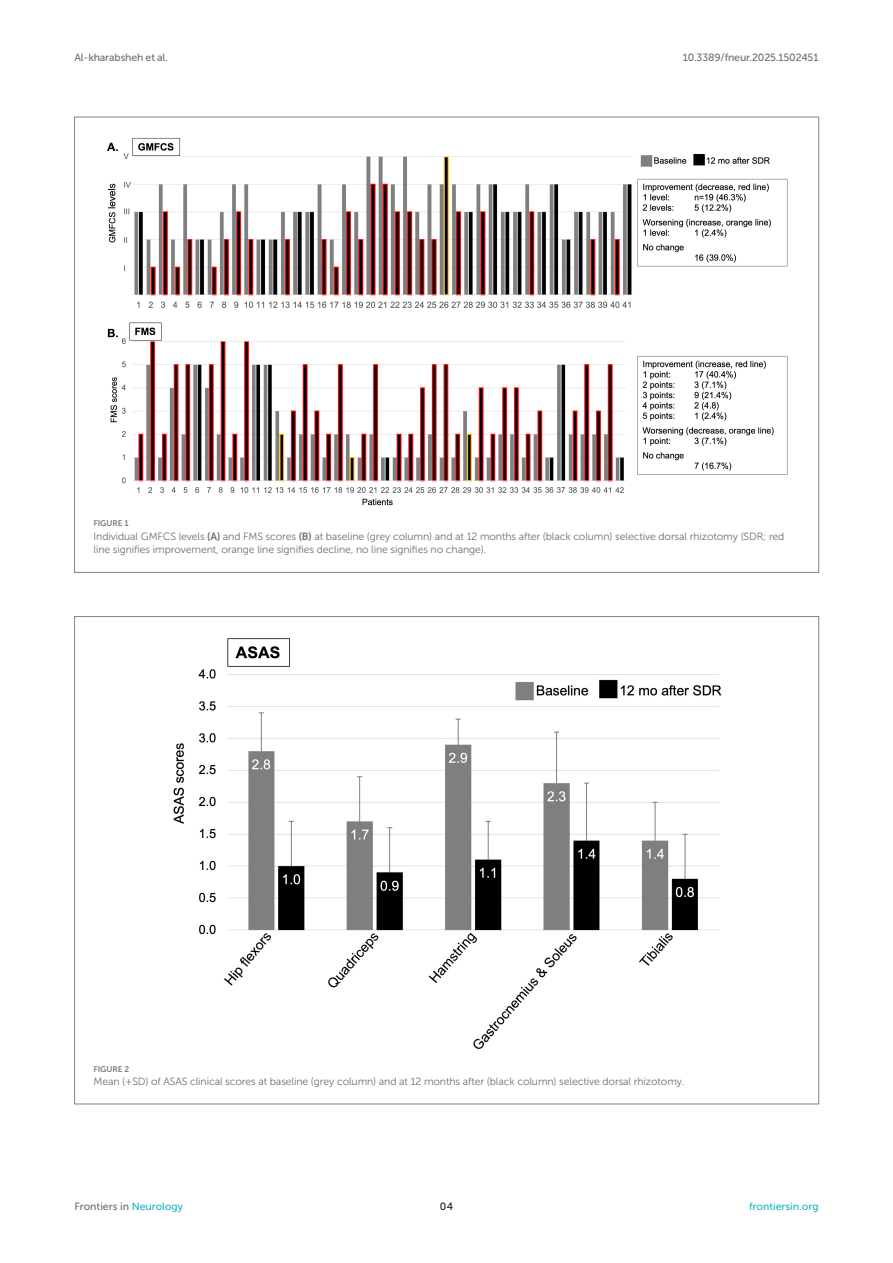
<style>
.page{position:relative;width:893px;height:1263px;background:#fff}
.page>*{position:absolute;margin:0;border:0;box-sizing:border-box;transform-origin:0 0}
.FIG_LEG{font:10.5px/13.5px "Museo Sans 300";letter-spacing:-.01em;color:#706f70}
.t1{font:10.5px "Museo Sans 500";letter-spacing:-.015em;color:#706f70}
.t2{font:10.5px "Museo Sans 500";color:#1db5c3}
.t3{font:10.5px "Museo Sans 500";color:#1b1c1b}
.FIG_HD{font:8.25px "Museo Sans 700";letter-spacing:-.01em;color:#7e7f7f}
.s1{font-family:"Museo Sans 700"}
.s2{color:#1db5c3}
</style>
<div class="page">
<img style="left:107px;top:137px;width:681px;height:369px">
<img style="left:173px;top:638px;width:549px;height:411px">
<p class="t1" style="left:74px;top:51px;width:95px">Al-kharabsheh et al.</p>
<p class="t1" style="left:683px;top:51px;width:137px">10.3389/fneur.2025.1502451</p>
<p class="FIG_HD" style="left:94px;top:519px;width:37px">FIGURE 1</p>
<p class="FIG_LEG" style="left:94px;top:530px;width:692px">Individual GMFCS levels <span class="s1">(A)</span> and FMS scores <span class="s1">(B)</span> at baseline (grey column) and at 12 months after (black column) selective dorsal rhizotomy (SDR; red line signifies improvement, orange line signifies decline, no line signifies no change).</p>
<p class="FIG_HD" style="left:94px;top:1064px;width:37px">FIGURE 2</p>
<p class="FIG_LEG" style="left:94px;top:1075px;width:592px">Mean (+SD) of ASAS clinical scores at baseline (grey column) and at 12 months after (black column) selective dorsal rhizotomy.</p>
<p class="t1" style="left:74px;top:1200px;width:110px">Frontiers in <span class="s2">Neurology</span></p>
<p class="t3" style="left:440px;top:1200px;width:15px">04</p>
<p class="t2" style="left:749px;top:1200px;width:71px">frontiersin.org</p>
</div>
